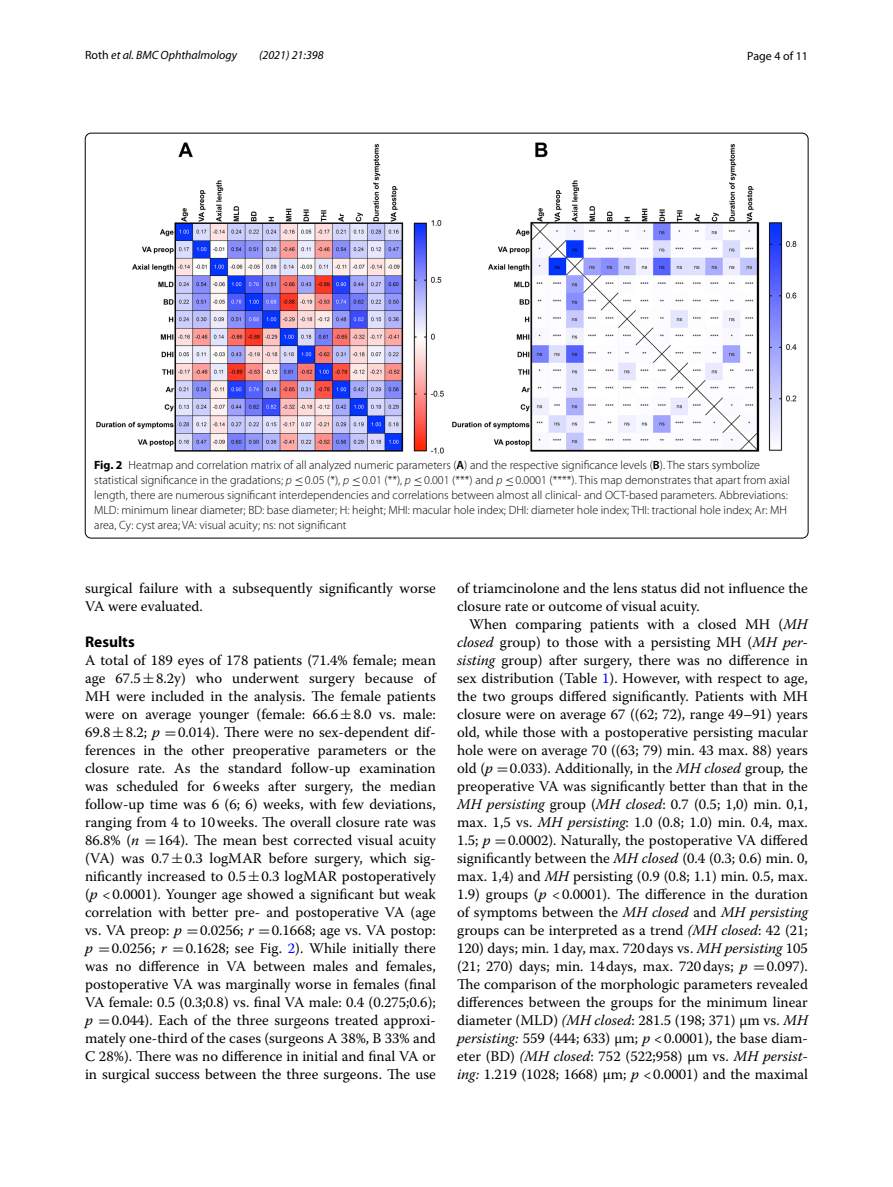
<style>
.page{position:relative;width:893px;height:1187px;background:#fff}
.page>*{position:absolute;margin:0;border:0;box-sizing:border-box;transform-origin:0 0}
.t1{font:700 15.45px "Myriad Pro";color:#000}
.t2{font:14.7px/18px "Warnock Pro";color:#000}
.t3{font:300 12px/15px "Myriad Pro";color:#000}
.t4{font:italic 12px "Myriad Pro";color:#000}
.t5{font:12px "Myriad Pro";color:#000}
.s1{font-style:normal}
.s2{font-weight:700}
.s3{font-weight:600}
.s4{font-style:italic}
.s5{font-family:"MTSY";font-weight:400}
.s6{font-family:"MTSY"}
.s7{color:#00f}
</style>
<div class="page">
<img style="left:96px;top:142px;width:701px;height:311px">
<p class="t4" style="left:85px;top:48px;width:154px"><span class="s1">Roth</span> et al. BMC Ophthalmology</p>
<p class="t4" style="left:259px;top:48px;width:66px">(2021) 21:398</p>
<p class="t5" style="left:747px;top:48px;width:62px">Page 4 of 11</p>
<p class="t3" style="left:94px;top:457px;width:697px"><span class="s2">Fig. 2</span> Heatmap and correlation matrix of all analyzed numeric parameters (<span class="s3">A</span>) and the respective significance levels (<span class="s3">B</span>). The stars symbolize statistical significance in the gradations; <span class="s4">p</span> <span class="s5">≤</span>0.05 (*), <span class="s4">p</span> <span class="s5">≤</span>0.01 (**), <span class="s4">p</span> <span class="s5">≤</span>0.001 (***) and <span class="s4">p</span> <span class="s5">≤</span>0.0001 (****). This map demonstrates that apart from axial length, there are numerous significant interdependencies and correlations between almost all clinical- and OCT-based parameters. Abbreviations:<br>MLD: minimum linear diameter; BD: base diameter; H: height; MHI: macular hole index; DHI: diameter hole index; THI: tractional hole index; Ar: MH area, Cy: cyst area; VA: visual acuity; ns: not significant</p>
<p class="t2" style="left:85px;top:579px;width:352px">surgical failure with a subsequently significantly worse<br>VA were evaluated.</p>
<p class="t1" style="left:85px;top:631px;width:51px">Results</p>
<p class="t2" style="left:85px;top:651px;width:352px;text-align:justify">A total of 189 eyes of 178 patients (71.4% female; mean age 67.5<span class="s6">±</span>8.2y) who underwent surgery because of MH were included in the analysis. The female patients were on average younger (female: 66.6<span class="s6">±</span>8.0 vs. male:<br>69.8<span class="s6">±</span>8.2; <span class="s4">p</span> <span class="s6">=</span>0.014). There were no sex-dependent dif&shy;ferences in the other preoperative parameters or the closure rate. As the standard follow-up examination was scheduled for 6weeks after surgery, the median follow-up time was 6 (6; 6) weeks, with few deviations, ranging from 4 to 10weeks. The overall closure rate was 86.8% (<span class="s4">n</span> <span class="s6">=</span>164). The mean best corrected visual acuity (VA) was 0.7<span class="s6">±</span>0.3 logMAR before surgery, which sig&shy;nificantly increased to 0.5<span class="s6">±</span>0.3 logMAR postoperatively (<span class="s4">p</span> &lt;0.0001). Younger age showed a significant but weak correlation with better pre- and postoperative VA (age vs. VA preop: <span class="s4">p</span> <span class="s6">=</span>0.0256; <span class="s4">r</span> <span class="s6">=</span>0.1668; age vs. VA postop: <span class="s4">p</span> <span class="s6">=</span>0.0256; <span class="s4">r</span> <span class="s6">=</span>0.1628; see Fig. <span class="s7">2</span>). While initially there was no difference in VA between males and females, postoperative VA was marginally worse in females (final VA female: 0.5 (0.3;0.8) vs. final VA male: 0.4 (0.275;0.6); <span class="s4">p</span> <span class="s6">=</span>0.044). Each of the three surgeons treated approxi&shy;mately one-third of the cases (surgeons A 38%, B 33% and C 28%). There was no difference in initial and final VA or in surgical success between the three surgeons. The use</p>
<p class="t2" style="left:457px;top:579px;width:352px">of triamcinolone and the lens status did not influence the closure rate or outcome of visual acuity.</p>
<p class="t2" style="left:457px;top:615px;width:352px;text-align:justify;text-indent:12px">When comparing patients with a closed MH (<span class="s4">MH closed</span> group) to those with a persisting MH (<span class="s4">MH per&shy;sisting</span> group) after surgery, there was no difference in sex distribution (Table <span class="s7">1</span>). However, with respect to age, the two groups differed significantly. Patients with MH closure were on average 67 ((62; 72), range 49–91) years old, while those with a postoperative persisting macular hole were on average 70 ((63; 79) min. 43 max. 88) years old (<span class="s4">p</span> <span class="s6">=</span>0.033). Additionally, in the <span class="s4">MH closed</span> group<span class="s4">,</span> the preoperative VA was significantly better than that in the <span class="s4">MH persisting</span> group (<span class="s4">MH closed</span>: 0.7 (0.5; 1,0) min. 0,1, max. 1,5 vs. <span class="s4">MH persisting</span>: 1.0 (0.8; 1.0) min. 0.4, max.<br>1.5; <span class="s4">p</span> <span class="s6">=</span>0.0002). Naturally, the postoperative VA differed significantly between the <span class="s4">MH closed</span> (0.4 (0.3; 0.6) min. 0, max. 1,4) and <span class="s4">MH</span> persisting (0.9 (0.8; 1.1) min. 0.5, max.<br>1.9) groups (<span class="s4">p</span> &lt;0.0001). The difference in the duration of symptoms between the <span class="s4">MH closed</span> and <span class="s4">MH persisting </span>groups can be interpreted as a trend <span class="s4">(MH closed</span>: 42 (21; 120) days; min. 1day, max. 720days vs. <span class="s4">MH persisting</span> 105 (21; 270) days; min. 14days, max. 720days; <span class="s4">p</span> <span class="s6">=</span>0.097).<br>The comparison of the morphologic parameters revealed differences between the groups for the minimum linear diameter (MLD) <span class="s4">(MH closed</span>: 281.5 (198; 371) μm vs. <span class="s4">MH persisting:</span> 559 (444; 633) μm; <span class="s4">p</span> &lt;0.0001), the base diam&shy;eter (BD) <span class="s4">(MH closed</span>: 752 (522;958) μm vs. <span class="s4">MH persist&shy;ing:</span> 1.219 (1028; 1668) μm; <span class="s4">p</span> &lt;0.0001) and the maximal</p>
</div>
